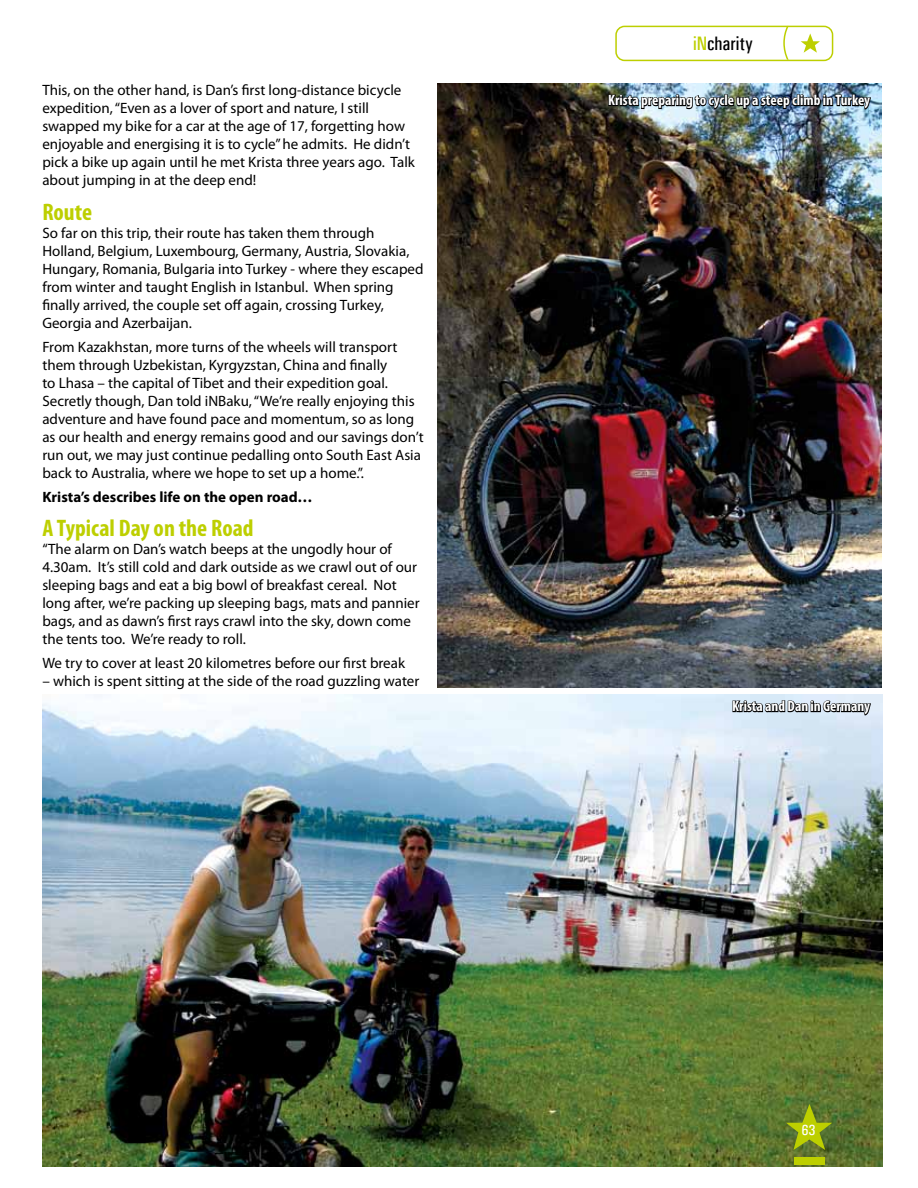
<style>
.page{position:relative;width:918px;height:1188px;background:#fff}
.page>*{position:absolute;margin:0;border:0;box-sizing:border-box;transform-origin:0 0}
.t1{font:700 condensed 24px "Myriad Pro";color:#bdcf00}
.t2{font:500 condensed 19.5px "Univers";color:#000}
.t3{font:15px/18px "Myriad Pro";color:#000}
.t4{font:700 condensed 15px "Myriad Pro";color:#fff}
.t5{font:700 15px "Myriad Pro";color:#000}
.t6{font:500 condensed 15px "Univers";color:#fff}
.s1{color:#bdcf00}
</style>
<div class="page">
<img style="left:42px;top:694px;width:841px;height:473px">
<div style="left:615px;top:26px;width:218px;height:35px;border:2px solid #bdcf00;border-radius:9px"></div>
<svg style="left:801px;top:33px;width:19px;height:20px"></svg>
<div style="left:794px;top:1158px;width:30px;height:7px;background:#bdcf00"></div>
<svg style="left:786px;top:1104px;width:46px;height:46px;background:#7d931e"></svg>
<svg style="left:783px;top:26px;width:6px;height:34px"></svg>
<img style="left:438px;top:84px;width:443px;height:603px">
<svg style="left:732px;top:687px;width:140px;height:49px;background:#b8c3cd"></svg>
<img style="left:608px;top:83px;width:264px;height:47px">
<p class="t3" style="left:42px;top:81px;width:374px">This, on the other hand, is Dan’s first long-distance bicycle expedition, “Even as a lover of sport and nature, I still swapped my bike for a car at the age of 17, forgetting how enjoyable and energising it is to cycle” he admits. He didn’t pick a bike up again until he met Krista three years ago. Talk about jumping in at the deep end!</p>
<h1 class="t1" style="left:42px;top:197px;width:51px">Route</h1>
<p class="t3" style="left:42px;top:223px;width:383px">So far on this trip, their route has taken them through Holland, Belgium, Luxembourg, Germany, Austria, Slovakia, Hungary, Romania, Bulgaria into Turkey - where they escaped from winter and taught English in Istanbul. When spring finally arrived, the couple set off again, crossing Turkey, Georgia and Azerbaijan.</p>
<p class="t3" style="left:42px;top:337px;width:383px">From Kazakhstan, more turns of the wheels will transport them through Uzbekistan, Kyrgyzstan, China and finally<br>to Lhasa – the capital of Tibet and their expedition goal.<br>Secretly though, Dan told iNBaku, “We’re really enjoying this adventure and have found pace and momentum, so as long as our health and energy remains good and our savings don’t run out, we may just continue pedalling onto South East Asia back to Australia, where we hope to set up a home.”.</p>
<p class="t5" style="left:42px;top:487px;width:272px">Krista’s describes life on the open road…</p>
<h1 class="t1" style="left:42px;top:513px;width:213px">A Typical Day on the Road</h1>
<p class="t3" style="left:42px;top:540px;width:379px">“The alarm on Dan’s watch beeps at the ungodly hour of 4.30am. It’s still cold and dark outside as we crawl out of our sleeping bags and eat a big bowl of breakfast cereal. Not long after, we’re packing up sleeping bags, mats and pannier bags, and as dawn’s first rays crawl into the sky, down come the tents too. We’re ready to roll.</p>
<p class="t3" style="left:42px;top:654px;width:364px">We try to cover at least 20 kilometres before our first break</p>
<p class="t3" style="left:42px;top:672px;width:379px">– which is spent sitting at the side of the road guzzling water</p>
<h2 class="t2" style="left:693px;top:32px;width:62px"><span class="s1">iN</span>charity</h2>
<p class="t4" style="left:608px;top:91px;width:263px">Krista preparing to cycle up a steep climb in Turkey</p>
<p class="t4" style="left:732px;top:697px;width:139px">Krista and Dan in Germany</p>
<p class="t6" style="left:801px;top:1121px;width:16px">63</p>
</div>
